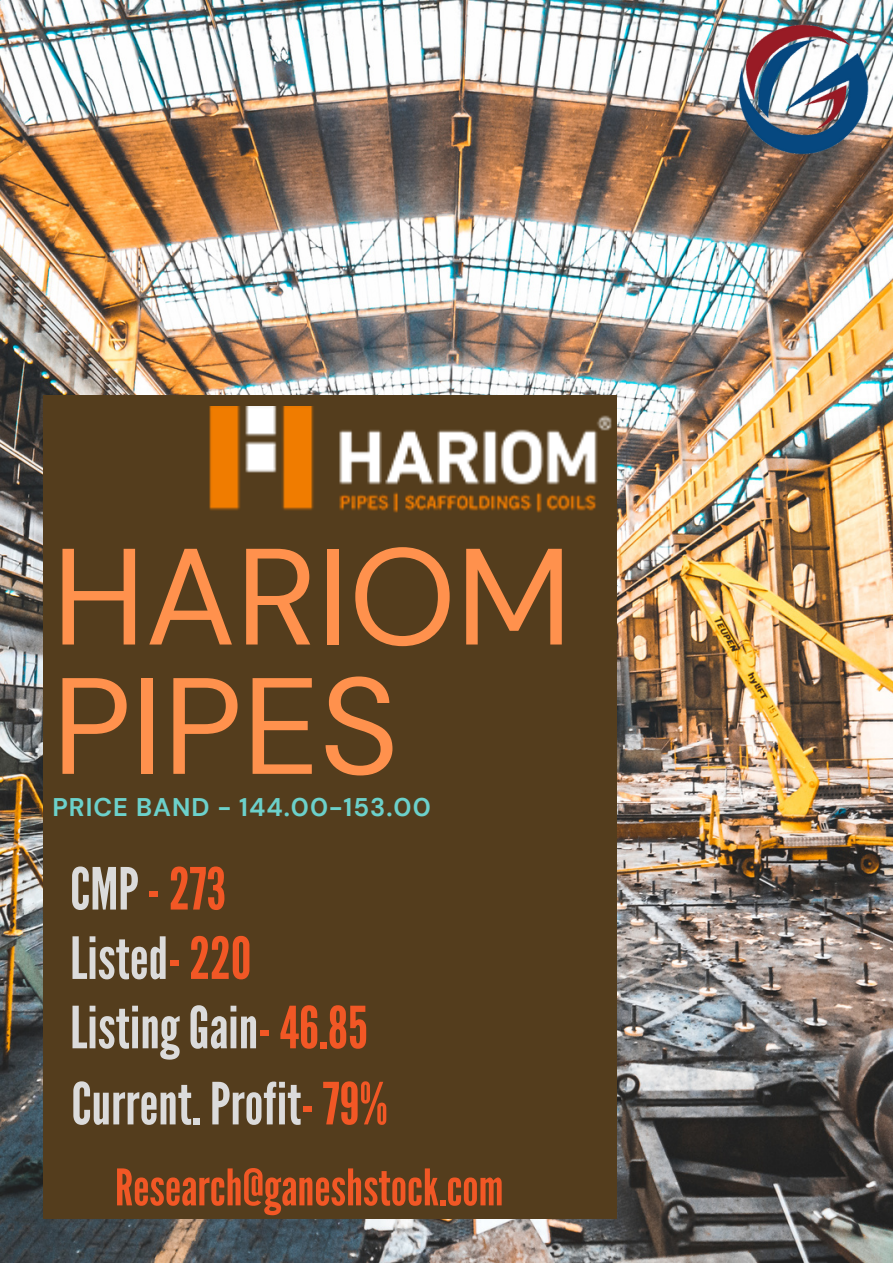
<style>
.page{position:relative;width:893px;height:1264px;background:#fff}
.page>*{position:absolute;margin:0;border:0;box-sizing:border-box;transform-origin:0 0}
.t1{font:136.65px/129.3px "DM Sans";color:#ff914d}
.t2{font:57.9px "League Gothic";color:#dbdbdb}
.t3{font:57.9px "League Gothic";color:#f25725}
.t4{font:50.25px "League Gothic";color:#f25725}
.t5{font:700 25.5px "DM Sans";letter-spacing:.04em;color:#6cd1cb}
.s1{color:#dbdbdb}
.s2{color:#f25725}
</style>
<div class="page">
<img style="left:0;top:0;width:892px;height:1262px">
<div style="left:43px;top:396px;width:573px;height:822px;background:#543d1d"></div>
<img style="left:209px;top:406px;width:419px;height:109px">
<img style="left:736px;top:22px;width:134px;height:134px">
<h1 class="t1" style="left:52px;top:533px;width:521px">HARIOM<br>PIPES</h1>
<p class="t5" style="left:52px;top:790px;width:380px">PRICE BAND - 144.00-153.00</p>
<p class="t3" style="left:70px;top:855px;width:157px"><span class="s1">CMP</span>-273</p>
<p class="t2" style="left:70px;top:924px;width:183px">Listed<span class="s2">-220</span></p>
<p class="t2" style="left:70px;top:994px;width:299px">ListingGain<span class="s2">-46.85</span></p>
<p class="t2" style="left:71px;top:1070px;width:318px">Current.Profit<span class="s2">- 79%</span></p>
<p class="t4" style="left:115px;top:1158px;width:390px">Research@ganeshstock.com</p>
</div>
